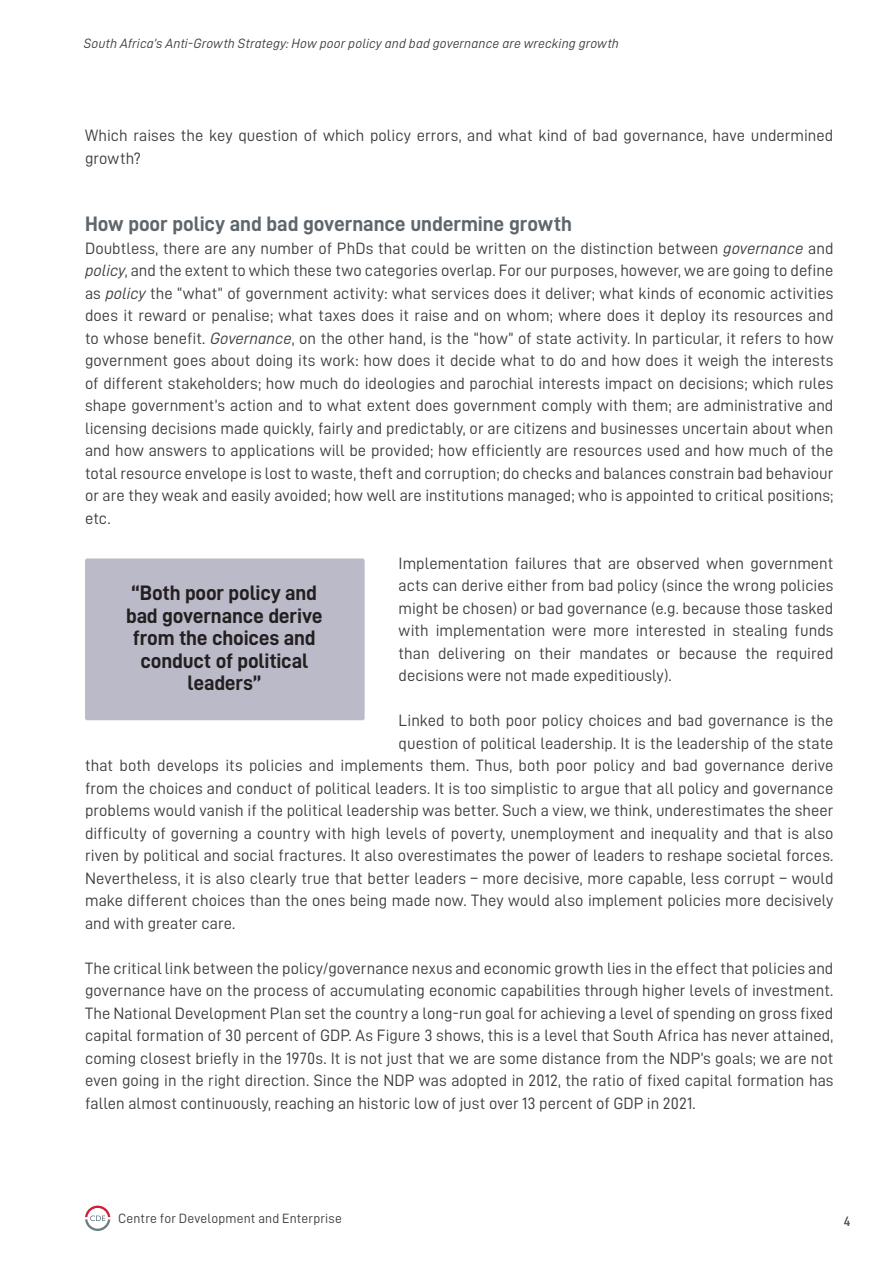
<style>
.page{position:relative;width:893px;height:1263px;background:#fff}
.page>*{position:absolute;margin:0;border:0;box-sizing:border-box;transform-origin:0 0}
.CDE_Body{font:21px/22.5px "D DIN Bold";letter-spacing:-.01em;color:#231f20;text-align:center}
.CDE_Main_Header{font:21px "D DIN Bold";letter-spacing:-.005em;color:#5f666b}
.CDE_Body-2{font:16.5px/22.5px "D DIN";color:#3e3e3f;text-align:justify}
.t1{font:13.5px "D DIN Italic";letter-spacing:.01em;color:#3e3e3f}
.t2{font:13.5px "D DIN";letter-spacing:.015em;color:#3e3e3f}
.t3{font:13.5px "D DIN";color:#57585a}
.s1{font-family:"D DIN Italic"}
</style>
<div class="page">
<svg style="left:85px;top:1205px;width:25px;height:26px"></svg>
<div style="left:85px;top:558px;width:280px;height:162px;background:#bbbac9;border-radius:2px"></div>
<p class="t1" style="left:84px;top:36px;width:536px">South Africa’s Anti-Growth Strategy: How poor policy and bad governance are wrecking growth</p>
<p class="CDE_Body-2" style="left:85px;top:124px;width:750px">Which raises the key question of which policy errors, and what kind of bad governance, have undermined growth?</p>
<p class="CDE_Main_Header" style="left:85px;top:212px;width:489px">How poor policy and bad governance undermine growth</p>
<p class="CDE_Body-2" style="left:85px;top:237px;width:750px">Doubtless, there are any number of PhDs that could be written on the distinction between <span class="s1">governance</span> and <span class="s1">policy</span>, and the extent to which these two categories overlap. For our purposes, however, we are going to define as <span class="s1">policy</span> the “what” of government activity: what services does it deliver; what kinds of economic activities does it reward or penalise; what taxes does it raise and on whom; where does it deploy its resources and to whose benefit. <span class="s1">Governance</span>, on the other hand, is the “how” of state activity. In particular, it refers to how government goes about doing its work: how does it decide what to do and how does it weigh the interests of different stakeholders; how much do ideologies and parochial interests impact on decisions; which rules shape government’s action and to what extent does government comply with them; are administrative and licensing decisions made quickly, fairly and predictably, or are citizens and businesses uncertain about when and how answers to applications will be provided; how efficiently are resources used and how much of the total resource envelope is lost to waste, theft and corruption; do checks and balances constrain bad behaviour or are they weak and easily avoided; how well are institutions managed; who is appointed to critical positions; etc.</p>
<p class="CDE_Body-2" style="left:399px;top:552px;width:436px">Implementation failures that are observed when government acts can derive either from bad policy (since the wrong policies might be chosen) or bad governance (e.g. because those tasked with implementation were more interested in stealing funds than delivering on their mandates or because the required decisions were not made expeditiously).</p>
<p class="CDE_Body-2" style="left:399px;top:709px;width:436px">Linked to both poor policy choices and bad governance is the</p>
<p class="CDE_Body-2" style="left:399px;top:732px;width:436px">question of political leadership. It is the leadership of the state</p>
<p class="CDE_Body-2" style="left:85px;top:754px;width:750px">that both develops its policies and implements them. Thus, both poor policy and bad governance derive</p>
<p class="CDE_Body-2" style="left:85px;top:777px;width:750px">from the choices and conduct of political leaders. It is too simplistic to argue that all policy and governance</p>
<p class="CDE_Body-2" style="left:85px;top:799px;width:750px">problems would vanish if the political leadership was better. Such a view, we think, underestimates the sheer</p>
<p class="CDE_Body-2" style="left:85px;top:822px;width:750px">difficulty of governing a country with high levels of poverty, unemployment and inequality and that is also</p>
<p class="CDE_Body-2" style="left:85px;top:844px;width:750px">riven by political and social fractures. It also overestimates the power of leaders to reshape societal forces.</p>
<p class="CDE_Body-2" style="left:85px;top:867px;width:750px">Nevertheless, it is also clearly true that better leaders – more decisive, more capable, less corrupt – would</p>
<p class="CDE_Body-2" style="left:85px;top:889px;width:750px">make different choices than the ones being made now. They would also implement policies more decisively</p>
<p class="CDE_Body-2" style="left:85px;top:912px;width:152px">and with greater care.</p>
<p class="CDE_Body-2" style="left:85px;top:957px;width:750px">The critical link between the policy/governance nexus and economic growth lies in the effect that policies and governance have on the process of accumulating economic capabilities through higher levels of investment.<br>The National Development Plan set the country a long-run goal for achieving a level of spending on gross fixed capital formation of 30 percent of GDP. As Figure 3 shows, this is a level that South Africa has never attained, coming closest briefly in the 1970s. It is not just that we are some distance from the NDP’s goals; we are not even going in the right direction. Since the NDP was adopted in 2012, the ratio of fixed capital formation has fallen almost continuously, reaching an historic low of just over 13 percent of GDP in 2021.</p>
<p class="CDE_Body" style="left:126px;top:581px;width:198px">“Both poor policy and bad governance derive from the choices and conduct of political leaders”</p>
<p class="t2" style="left:118px;top:1211px;width:225px">Centre for Development and Enterprise</p>
<p class="t3" style="left:844px;top:1214px;width:8px">4</p>
</div>
